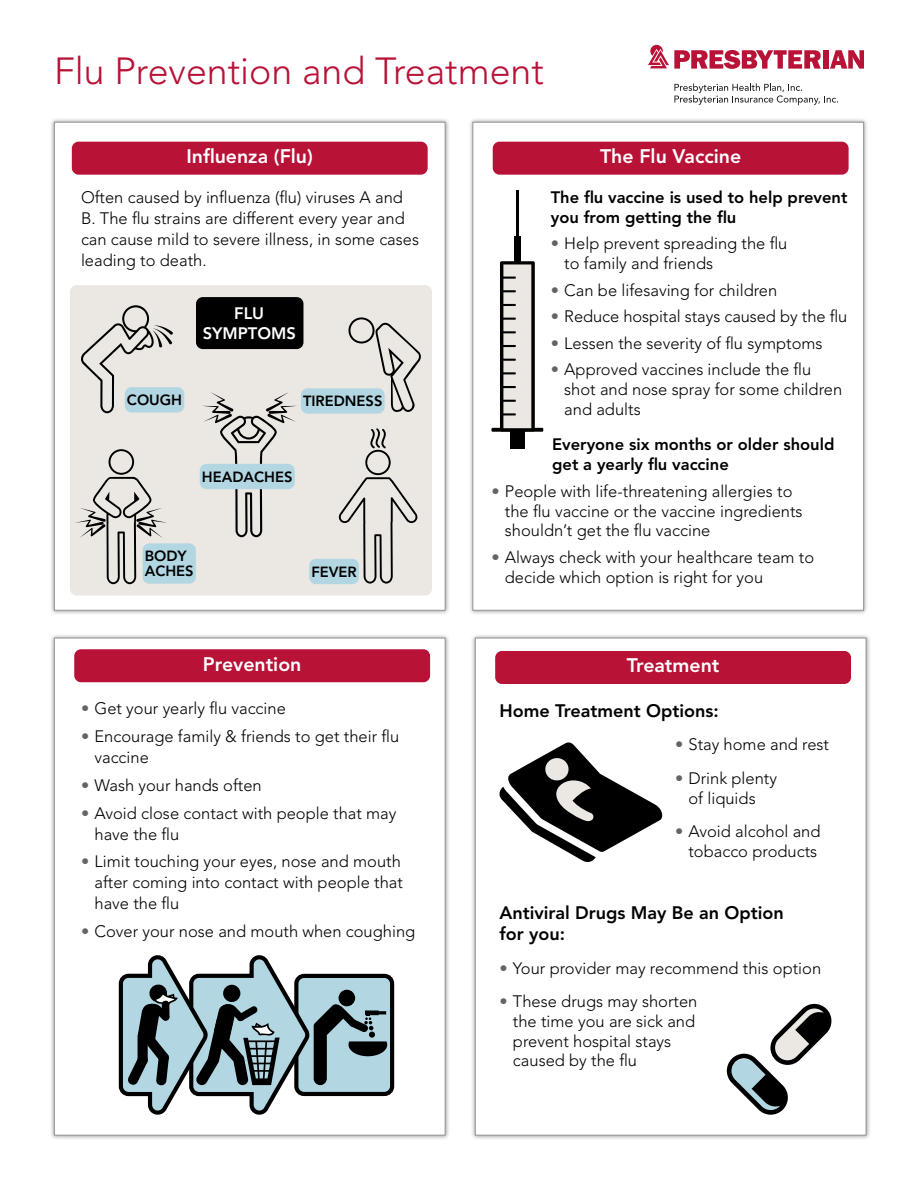
<style>
.page{position:relative;width:918px;height:1188px;background:#fff}
.page>*{position:absolute;margin:0;border:0;box-sizing:border-box;transform-origin:0 0}
.t1{font:300 37.5px "Avenir LT Std";color:#b81237}
.t2{font:800 19.5px "Avenir LT Std";color:#fff}
.t3{font:800 18px/21.6px "Avenir LT Std";color:#000}
.t4{font:300 16.5px/19.8px "Avenir LT Std";color:#000}
.t5{font:800 16.5px/19.8px "Avenir LT Std";color:#000}
.t6{font:800 16.5px/19.8px "Avenir LT Std";color:#fff;text-align:center}
.t7{font:800 14.7px/15px "Avenir LT Std";color:#000}
.s1{color:#636466}
</style>
<div class="page">
<div style="left:470px;top:633px;width:401px;height:507px;background:#000;opacity:.4"></div>
<div style="left:475px;top:638px;width:391px;height:498px;background:#fff;border:1px solid #939598"></div>
<div style="left:495px;top:651px;width:356px;height:33px;background:#b81237;border-radius:7px"></div>
<div style="left:49px;top:633px;width:401px;height:507px;background:#000;opacity:.4"></div>
<div style="left:54px;top:638px;width:392px;height:498px;background:#fff;border:1px solid #939598"></div>
<div style="left:74px;top:649px;width:356px;height:33px;background:#b81237;border-radius:7px"></div>
<div style="left:468px;top:117px;width:400px;height:498px;background:#000;opacity:.4"></div>
<div style="left:472px;top:122px;width:392px;height:489px;background:#fff;border:1px solid #939598"></div>
<div style="left:493px;top:142px;width:356px;height:33px;background:#b81237;border-radius:7px"></div>
<div style="left:49px;top:117px;width:401px;height:498px;background:#000;opacity:.4"></div>
<div style="left:54px;top:122px;width:392px;height:489px;background:#fff;border:1px solid #939598"></div>
<div style="left:72px;top:142px;width:356px;height:33px;background:#b81237;border-radius:7px"></div>
<div style="left:510px;top:430px;width:15px;height:19px;background:#000"></div>
<div style="left:514px;top:236px;width:7px;height:27px;background:#000"></div>
<hr style="left:516px;top:191px;width:3px;height:58px;background:#000">
<svg style="left:491px;top:261px;width:52px;height:171px"></svg>
<div style="left:294px;top:974px;width:100px;height:122px;border:4px solid #000;border-radius:8px"></div>
<svg style="left:118px;top:955px;width:269px;height:160px"></svg>
<svg style="left:499px;top:742px;width:164px;height:120px"></svg>
<svg style="left:727px;top:1004px;width:104px;height:111px"></svg>
<div style="left:70px;top:285px;width:362px;height:311px;background:#ebe8e3;border-radius:7px"></div>
<svg style="left:75px;top:449px;width:92px;height:135px"></svg>
<div style="left:143px;top:543px;width:53px;height:41px;background:#b2d6e2;border-radius:7px"></div>
<svg style="left:338px;top:428px;width:80px;height:156px"></svg>
<div style="left:309px;top:559px;width:50px;height:25px;background:#b2d6e2;border-radius:7px"></div>
<div style="left:301px;top:388px;width:84px;height:26px;background:#b2d6e2;border-radius:7px"></div>
<svg style="left:347px;top:317px;width:74px;height:95px"></svg>
<div style="left:125px;top:387px;width:59px;height:26px;background:#b2d6e2;border-radius:7px"></div>
<svg style="left:81px;top:305px;width:92px;height:108px"></svg>
<div style="left:196px;top:297px;width:107px;height:52px;background:#000;border-radius:7px"></div>
<svg style="left:202px;top:392px;width:95px;height:145px"></svg>
<div style="left:200px;top:464px;width:95px;height:25px;background:#b2d6e2;border-radius:7px"></div>
<div style="left:823px;top:50px;width:5px;height:19px;background:#b81237"></div>
<svg style="left:830px;top:50px;width:34px;height:19px"></svg>
<svg style="left:648px;top:45px;width:173px;height:24px"></svg>
<svg style="left:674px;top:83px;width:164px;height:22px"></svg>
<h1 class="t1" style="left:54px;top:49px;width:491px">Flu Prevention and Treatment</h1>
<h2 class="t2" style="left:187px;top:145px;width:128px">Influenza (Flu)</h2>
<h2 class="t2" style="left:600px;top:145px;width:143px">The Flu Vaccine</h2>
<p class="t4" style="left:81px;top:187px;width:340px;line-height:21px">Often caused by influenza (flu) viruses A and B. The flu strains are different every year and can cause mild to severe illness, in some cases leading to death.</p>
<h3 class="t5" style="left:551px;top:187px;width:298px">The flu vaccine is used to help prevent you from getting the flu</h3>
<p class="t4" style="left:564px;top:234px;width:225px;text-indent:-13px"><span class="s1">•</span> Help prevent spreading the flu to family and friends</p>
<p class="t4" style="left:551px;top:280px;width:228px"><span class="s1">•</span> Can be lifesaving for children</p>
<p class="t4" style="left:551px;top:307px;width:298px"><span class="s1">•</span> Reduce hospital stays caused by the flu</p>
<p class="t4" style="left:551px;top:333px;width:273px"><span class="s1">•</span> Lessen the severity of flu symptoms</p>
<p class="t4" style="left:564px;top:360px;width:279px;text-indent:-13px"><span class="s1">•</span> Approved vaccines include the flu shot and nose spray for some children and adults</p>
<h3 class="t6" style="left:203px;top:304px;width:95px">FLU<br>SYMPTOMS</h3>
<p class="t7" style="left:127px;top:393px;width:57px">COUGH</p>
<p class="t7" style="left:303px;top:394px;width:81px">TIREDNESS</p>
<p class="t7" style="left:202px;top:469px;width:92px">HEADACHES</p>
<p class="t7" style="left:145px;top:549px;width:50px">BODY<br>ACHES</p>
<p class="t7" style="left:311px;top:564px;width:47px">FEVER</p>
<h3 class="t5" style="left:552px;top:435px;width:284px">Everyone six months or older should get a yearly flu vaccine</h3>
<p class="t4" style="left:505px;top:481px;width:299px;text-indent:-13px"><span class="s1">•</span> People with life-threatening allergies to the flu vaccine or the vaccine ingredients shouldn’t get the flu vaccine</p>
<p class="t4" style="left:505px;top:547px;width:311px;text-indent:-13px"><span class="s1">•</span> Always check with your healthcare team to decide which option is right for you</p>
<h2 class="t2" style="left:203px;top:652px;width:100px">Prevention</h2>
<h2 class="t2" style="left:627px;top:654px;width:94px">Treatment</h2>
<p class="t4" style="left:81px;top:699px;width:206px"><span class="s1">•</span> Get your yearly flu vaccine</p>
<p class="t4" style="left:94px;top:726px;width:306px;line-height:21px;text-indent:-13px"><span class="s1">•</span> Encourage family &amp; friends to get their flu vaccine</p>
<p class="t4" style="left:81px;top:775px;width:182px"><span class="s1">•</span> Wash your hands often</p>
<p class="t4" style="left:94px;top:802px;width:304px;line-height:21px;text-indent:-13px"><span class="s1">•</span> Avoid close contact with people that may have the flu</p>
<p class="t4" style="left:94px;top:851px;width:310px;line-height:21px;text-indent:-13px"><span class="s1">•</span> Limit touching your eyes, nose and mouth after coming into contact with people that have the flu</p>
<p class="t4" style="left:81px;top:922px;width:336px"><span class="s1">•</span> Cover your nose and mouth when coughing</p>
<p class="t3" style="left:500px;top:700px;width:221px">Home Treatment Options:</p>
<p class="t4" style="left:675px;top:735px;width:156px"><span class="s1">•</span> Stay home and rest</p>
<p class="t4" style="left:675px;top:768px;width:104px;text-align:center"><span class="s1">•</span> Drink plenty of liquids</p>
<p class="t4" style="left:675px;top:821px;width:147px;text-align:right"><span class="s1">•</span> Avoid alcohol and tobacco products</p>
<p class="t3" style="left:500px;top:902px;width:286px">Antiviral Drugs May Be an Option for you:</p>
<p class="t4" style="left:500px;top:958px;width:323px"><span class="s1">•</span> Your provider may recommend this option</p>
<p class="t4" style="left:513px;top:991px;width:186px;text-indent:-13px"><span class="s1">•</span> These drugs may shorten the time you are sick and prevent hospital stays caused by the flu</p>
</div>
